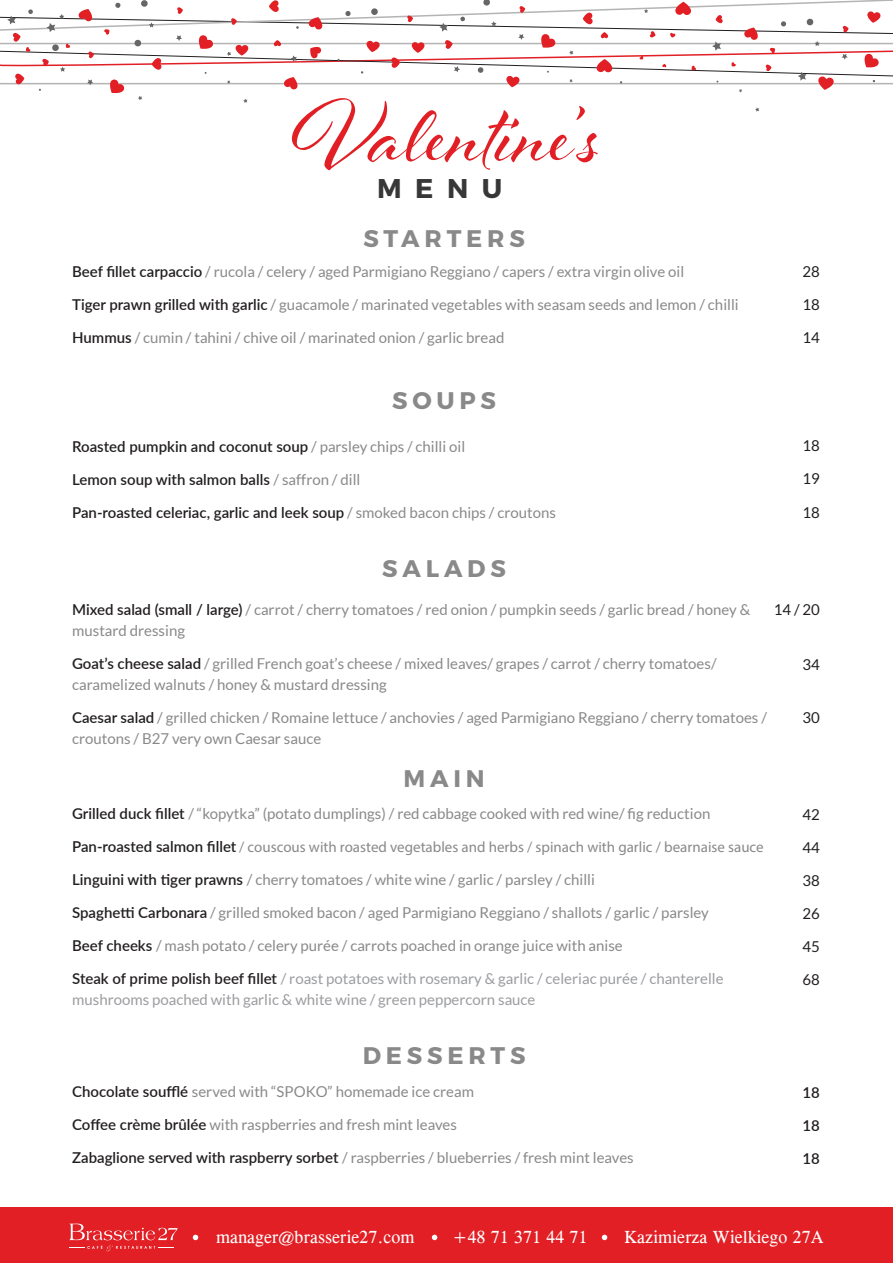
<style>
.page{position:relative;width:893px;height:1263px;background:#fff}
.page>*{position:absolute;margin:0;border:0;box-sizing:border-box;transform-origin:0 0}
.t1{font:94.8px "Al Fresco";color:#e11f25}
.t2{font:700 27.15px "Montserrat";color:#373737}
.t3{font:700 24px "Montserrat";letter-spacing:.2em;color:#8a898a}
.t4{font:18px "CG Times";color:#fff}
.t5{font:15px/21px "Lato";color:#8a898a}
.t6{font:600 15px "Lato";color:#231f20}
.t7{font:15px/21px "Lato";color:#9b9ca0}
.t8{font:15px "Myriad Pro";color:#8a898a}
.t9{font:15px/33px "Lato";color:#231f20}
.s1{font-weight:600;color:#231f20}
.s2{font-weight:400;color:#8a898a}
.s3{font-family:"Lato";font-weight:600;color:#231f20}
</style>
<div class="page">
<div style="left:0;top:1208px;width:893px;height:55px;background:#e11f25"></div>
<svg style="left:0;top:0;width:893px;height:112px"></svg>
<svg style="left:69px;top:1223px;width:109px;height:28px"></svg>
<svg style="left:193px;top:1235px;width:5px;height:5px"></svg>
<svg style="left:432px;top:1235px;width:5px;height:5px"></svg>
<svg style="left:602px;top:1235px;width:5px;height:5px"></svg>
<h1 class="t1" style="left:292px;top:72px;width:311px">Valentine’s</h1>
<h2 class="t2" style="left:377px;top:171px;width:127px">MENU</h2>
<h3 class="t3" style="left:363px;top:223px;width:163px">STARTERS</h3>
<p class="t5" style="left:72px;top:261px;width:614px"><span class="s1">Beef fillet carpaccio</span> / rucola / celery / aged Parmigiano Reggiano / capers / extra virgin olive oil</p>
<p class="t5" style="left:72px;top:294px;width:668px"><span class="s1">Tiger prawn grilled with garlic</span> / guacamole / marinated vegetables with seasam seeds and lemon / chilli</p>
<p class="t5" style="left:72px;top:327px;width:434px"><span class="s1">Hummus</span> / cumin / tahini / chive oil / marinated onion / garlic bread</p>
<p class="t9" style="left:802px;top:255px;width:19px">28</p>
<p class="t9" style="left:802px;top:288px;width:19px">18</p>
<p class="t9" style="left:802px;top:321px;width:19px">14</p>
<h3 class="t3" style="left:392px;top:385px;width:105px">SOUPS</h3>
<p class="t6" style="left:72px;top:436px;width:395px">Roasted pumpkin and coconut soup <span class="s2">/ parsley chips / chilli oil</span></p>
<p class="t6" style="left:72px;top:469px;width:290px">Lemon soup with salmon balls <span class="s2">/ saffron / dill</span></p>
<p class="t6" style="left:72px;top:502px;width:485px">Pan-roasted celeriac, garlic and leek soup <span class="s2">/ smoked bacon chips / croutons</span></p>
<p class="t9" style="left:802px;top:429px;width:19px">18<br>19</p>
<p class="t9" style="left:802px;top:495px;width:19px">18</p>
<h3 class="t3" style="left:382px;top:553px;width:125px">SALADS</h3>
<p class="t5" style="left:72px;top:599px;width:680px"><span class="s1">Mixed salad (small / large)</span> / carrot / cherry tomatoes / red onion / pumpkin seeds / garlic bread / honey &amp; mustard dressing</p>
<p class="t5" style="left:72px;top:653px;width:646px"><span class="s1">Goat’s cheese salad</span> / grilled French goat’s cheese / mixed leaves/ grapes / carrot / cherry tomatoes/ caramelized walnuts / honey &amp; mustard dressing</p>
<p class="t5" style="left:72px;top:707px;width:696px"><span class="s1">Caesar salad</span> / grilled chicken / Romaine lettuce / anchovies / aged Parmigiano Reggiano / cherry tomatoes / croutons / B27 very own Caesar sauce</p>
<p class="t9" style="left:774px;top:593px;width:48px">14 / 20</p>
<p class="t9" style="left:802px;top:648px;width:19px">34</p>
<p class="t9" style="left:802px;top:701px;width:19px">30</p>
<h3 class="t3" style="left:403px;top:764px;width:83px">MAIN</h3>
<p class="t5" style="left:72px;top:803px;width:640px"><span class="s1">Grilled duck fillet</span> / “kopytka” (potato dumplings) / red cabbage cooked with red wine/ fig reduction</p>
<p class="t8" style="left:72px;top:838px;width:693px"><span class="s3">Pan-roasted salmon fillet</span> / couscous with roasted vegetables and herbs / spinach with garlic / bearnaise sauce</p>
<p class="t5" style="left:72px;top:869px;width:524px"><span class="s1">Linguini with tiger prawns</span> / cherry tomatoes / white wine / garlic / parsley / chilli</p>
<p class="t5" style="left:72px;top:896px;width:638px;line-height:33px"><span class="s1">Spaghetti Carbonara</span> / grilled smoked bacon / aged Parmigiano Reggiano / shallots / garlic / parsley<br><span class="s1">Beef cheeks</span> / mash potato / celery purée / carrots poached in orange juice with anise</p>
<p class="t7" style="left:72px;top:968px;width:653px"><span class="s1">Steak of prime polish beef fillet</span> / roast potatoes with rosemary &amp; garlic / celeriac purée / chanterelle mushrooms poached with garlic &amp; white wine / green peppercorn sauce</p>
<p class="t9" style="left:802px;top:798px;width:19px">42</p>
<p class="t9" style="left:802px;top:831px;width:19px">44</p>
<p class="t9" style="left:802px;top:864px;width:19px">38</p>
<p class="t9" style="left:802px;top:897px;width:19px">26</p>
<p class="t9" style="left:802px;top:930px;width:19px">45</p>
<p class="t9" style="left:802px;top:963px;width:19px">68</p>
<h3 class="t3" style="left:363px;top:1041px;width:164px">DESSERTS</h3>
<p class="t5" style="left:72px;top:1081px;width:403px"><span class="s1">Chocolate soufflé</span> served with “SPOKO” homemade ice cream</p>
<p class="t5" style="left:72px;top:1114px;width:386px"><span class="s1">Coffee crème brûlée</span> with raspberries and fresh mint leaves</p>
<p class="t5" style="left:72px;top:1147px;width:563px"><span class="s1">Zabaglione served with raspberry sorbet</span> / raspberries / blueberries / fresh mint leaves</p>
<p class="t6" style="left:802px;top:1081px;width:19px">18</p>
<p class="t6" style="left:802px;top:1114px;width:19px">18</p>
<p class="t6" style="left:802px;top:1147px;width:19px">18</p>
<p class="t4" style="left:216px;top:1226px;width:200px">manager@brasserie27.com</p>
<p class="t4" style="left:452px;top:1226px;width:137px">+48 71 371 44 71</p>
<p class="t4" style="left:625px;top:1226px;width:201px">Kazimierza Wielkiego 27A</p>
</div>
